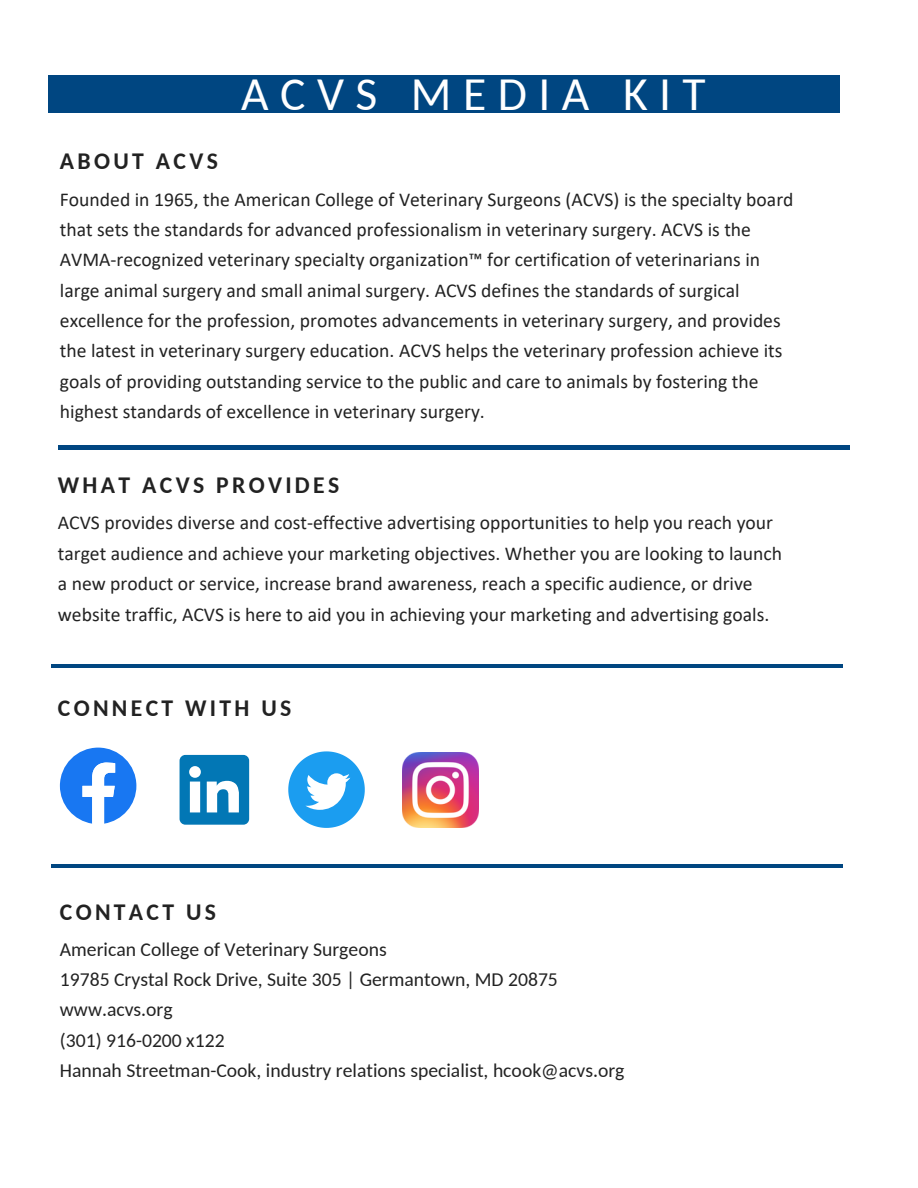
<style>
.page{position:relative;width:918px;height:1188px;background:#fff}
.page>*{position:absolute;margin:0;border:0;box-sizing:border-box;transform-origin:0 0}
.t1{font:47.55px "Carlito";letter-spacing:.24em;color:#fff}
.t2{font:700 23.7px "Carlito";letter-spacing:.14em;color:#222}
.t3{font:19.65px/30.5px "Calibri";color:#222}
.t4{font:19.65px "Carlito";color:#222}
</style>
<div class="page">
<div style="left:48px;top:76px;width:792px;height:37px;background:#004681"></div>
<hr style="left:58px;top:446px;width:792px;height:3px;background:#004681">
<svg style="left:60px;top:748px;width:76px;height:76px"></svg>
<svg style="left:180px;top:755px;width:69px;height:70px"></svg>
<svg style="left:288px;top:751px;width:77px;height:77px"></svg>
<img style="left:403px;top:752px;width:75px;height:76px">
<hr style="left:51px;top:664px;width:792px;height:3px;background:#004681">
<hr style="left:51px;top:864px;width:792px;height:3px;background:#004681">
<p class="t1" style="left:241px;top:74px;width:466px">ACVS MEDIA KIT</p>
<p class="t2" style="left:60px;top:151px;width:159px">ABOUT ACVS</p>
<p class="t3" style="left:60px;top:185px;width:735px">Founded in 1965, the American College of Veterinary Surgeons (ACVS) is the specialty board that sets the standards for advanced professionalism in veterinary surgery. ACVS is the AVMA-recognized veterinary specialty organization™ for certification of veterinarians in large animal surgery and small animal surgery. ACVS defines the standards of surgical excellence for the profession, promotes advancements in veterinary surgery, and provides the latest in veterinary surgery education. ACVS helps the veterinary profession achieve its goals of providing outstanding service to the public and care to animals by fostering the highest standards of excellence in veterinary surgery.</p>
<p class="t2" style="left:58px;top:475px;width:283px">WHAT ACVS PROVIDES</p>
<p class="t3" style="left:58px;top:509px;width:726px">ACVS provides diverse and cost-effective advertising opportunities to help you reach your target audience and achieve your marketing objectives. Whether you are looking to launch a new product or service, increase brand awareness, reach a specific audience, or drive website traffic, ACVS is here to aid you in achieving your marketing and advertising goals.</p>
<p class="t2" style="left:58px;top:698px;width:235px">CONNECT WITH US</p>
<p class="t2" style="left:60px;top:903px;width:158px">CONTACT US</p>
<p class="t4" style="left:60px;top:941px;width:328px">American College of Veterinary Surgeons</p>
<p class="t4" style="left:60px;top:971px;width:500px">19785 Crystal Rock Drive, Suite 305 | Germantown, MD 20875</p>
<p class="t4" style="left:60px;top:1002px;width:114px">www.acvs.org</p>
<p class="t4" style="left:60px;top:1032px;width:166px">(301) 916-0200 x122</p>
<p class="t4" style="left:60px;top:1062px;width:566px">Hannah Streetman-Cook, industry relations specialist, hcook@acvs.org</p>
</div>
